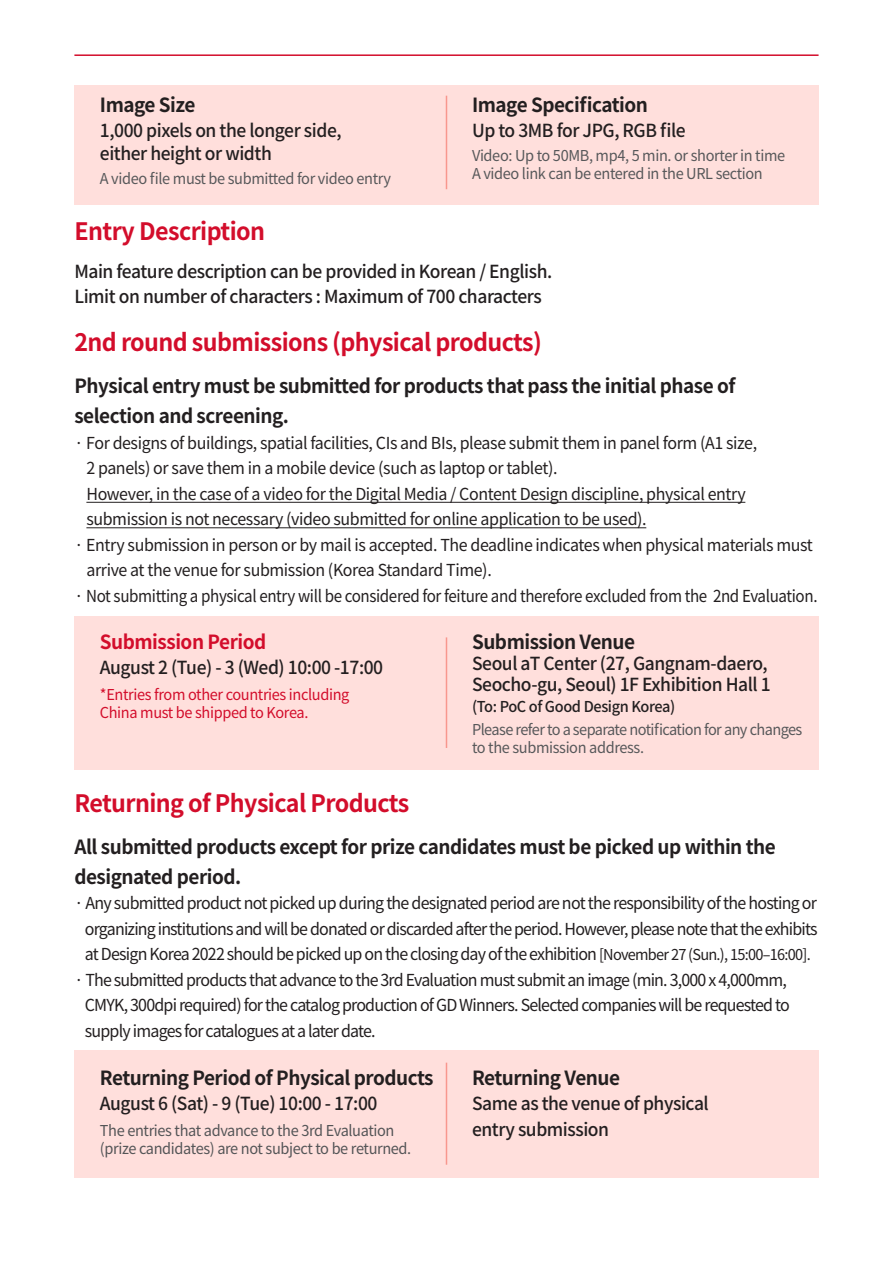
<style>
.page{position:relative;width:893px;height:1263px;background:#fff}
.page>*{position:absolute;margin:0;border:0;box-sizing:border-box;transform-origin:0 0}
.t1{font:700 24px "Noto Sans CJ Kkr";letter-spacing:-.025em;color:#d30d2b}
.t2{font:700 19.5px/30px "Noto Sans CJ Kkr";letter-spacing:-.025em;color:#231f20}
.t3{font:700 19.5px "Noto Sans CJ Kkr";letter-spacing:-.025em;color:#d30d2b}
.t4{font:500 18px/25.5px "Noto Sans CJ Kkr";letter-spacing:-.025em;color:#231f20}
.t5{font:16.5px "Noto Sans CJ Kkr";letter-spacing:-.04em;color:#231f20}
.t6{font:15px/18px "Noto Sans CJ Kkr";letter-spacing:-.025em;color:#57585a}
.t7{font:15px/18px "Noto Sans CJ Kkr";letter-spacing:-.025em;color:#545557}
.t8{font:15px/18px "Noto Sans CJ Kkr";letter-spacing:-.025em;color:#d30d2b}
.t9{font:500 15px "Noto Sans CJ Kkr";letter-spacing:-.025em;color:#231f20}
.s1{font-size:15px}
</style>
<div class="page">
<div style="left:74px;top:85px;width:745px;height:119px;background:#ffdfdc"></div>
<hr style="left:446px;top:96px;width:1px;height:93px;background:#f8978e">
<hr style="left:86px;top:502px;width:659px;height:1px;background:#231f20">
<hr style="left:86px;top:527px;width:560px;height:1px;background:#231f20">
<hr style="left:74px;top:54px;width:745px;height:2px;background:#d30d2b">
<div style="left:74px;top:616px;width:745px;height:153px;background:#ffdfdc"></div>
<hr style="left:446px;top:637px;width:1px;height:111px;background:#f8978e">
<div style="left:74px;top:1050px;width:745px;height:127px;background:#ffdfdc"></div>
<hr style="left:446px;top:1063px;width:1px;height:102px;background:#f8978e">
<p class="t2" style="left:472px;top:90px;width:177px">Image Specification</p>
<p class="t4" style="left:472px;top:118px;width:215px">Up to 3MB for JPG, RGB file</p>
<p class="t6" style="left:472px;top:147px;width:315px">Video: Up to 50MB, mp4, 5 min. or shorter in time<br>A video link can be entered in the URL section</p>
<p class="t2" style="left:100px;top:90px;width:97px">Image Size</p>
<p class="t4" style="left:100px;top:120px;width:243px;line-height:22.5px">1,000 pixels on the longer side, either height or width</p>
<p class="t6" style="left:100px;top:170px;width:293px">A video file must be submitted for video entry</p>
<h1 class="t1" style="left:74px;top:218px;width:192px">Entry Description</h1>
<p class="t4" style="left:74px;top:259px;width:479px">Main feature description can be provided in Korean / English.<br>Limit on number of characters : Maximum of 700 characters</p>
<h1 class="t1" style="left:74px;top:329px;width:469px">2nd round submissions (physical products)</h1>
<p class="t2" style="left:74px;top:372px;width:662px">Physical entry must be submitted for products that pass the initial phase of selection and screening.</p>
<p class="t5" style="left:74px;top:433px;width:684px">· For designs of buildings, spatial facilities, CIs and BIs, please submit them in panel form (A1 size,</p>
<p class="t5" style="left:86px;top:459px;width:473px">2 panels) or save them in a mobile device (such as laptop or tablet).</p>
<p class="t5" style="left:86px;top:484px;width:661px">However, in the case of a video for the Digital Media / Content Design discipline, physical entry</p>
<p class="t5" style="left:86px;top:510px;width:562px">submission is not necessary (video submitted for online application to be used).</p>
<p class="t5" style="left:74px;top:535px;width:740px">· Entry submission in person or by mail is accepted. The deadline indicates when physical materials must</p>
<p class="t5" style="left:86px;top:561px;width:407px">arrive at the venue for submission (Korea Standard Time).</p>
<p class="t5" style="left:74px;top:586px;width:745px">· Not submitting a physical entry will be considered for feiture and therefore excluded from the 2nd Evaluation.</p>
<p class="t2" style="left:472px;top:627px;width:165px">Submission Venue</p>
<p class="t4" style="left:472px;top:653px;width:300px;line-height:21px">Seoul aT Center (27, Gangnam-daero,<br>Seocho-gu, Seoul) 1F Exhibition Hall 1</p>
<p class="t9" style="left:472px;top:698px;width:205px">(To: PoC of Good Design Korea)</p>
<p class="t6" style="left:472px;top:720px;width:332px">Please refer to a separate notification for any changes to the submission address.</p>
<p class="t3" style="left:100px;top:631px;width:168px">Submission Period</p>
<p class="t4" style="left:100px;top:655px;width:285px">August 2 (Tue) - 3 (Wed) 10:00 -17:00</p>
<p class="t8" style="left:100px;top:686px;width:251px">*Entries from other countries including<br>China must be shipped to Korea.</p>
<h1 class="t1" style="left:74px;top:789px;width:336px">Returning of Physical Products</h1>
<p class="t2" style="left:74px;top:832px;width:703px">All submitted products except for prize candidates must be picked up within the designated period.</p>
<p class="t5" style="left:74px;top:894px;width:744px">· Any submitted product not picked up during the designated period are not the responsibility of the hosting or</p>
<p class="t5" style="left:85px;top:919px;width:734px">organizing institutions and will be donated or discarded after the period. However, please note that the exhibits</p>
<p class="t5" style="left:85px;top:945px;width:727px">at Design Korea 2022 should be picked up on the closing day of the exhibition <span class="s1">[November 27 (Sun.), 15:00‒16:00].</span></p>
<p class="t5" style="left:74px;top:970px;width:714px">· The submitted products that advance to the 3rd Evaluation must submit an image (min. 3,000 x 4,000mm,</p>
<p class="t5" style="left:85px;top:996px;width:706px">CMYK, 300dpi required) for the catalog production of GD Winners. Selected companies will be requested to</p>
<p class="t5" style="left:85px;top:1021px;width:292px">supply images for catalogues at a later date.</p>
<p class="t2" style="left:100px;top:1063px;width:335px">Returning Period of Physical products</p>
<p class="t4" style="left:100px;top:1091px;width:279px">August 6 (Sat) - 9 (Tue) 10:00 - 17:00</p>
<p class="t7" style="left:100px;top:1121px;width:313px">The entries that advance to the 3rd Evaluation (prize candidates) are not subject to be returned.</p>
<p class="t2" style="left:472px;top:1063px;width:150px">Returning Venue</p>
<p class="t4" style="left:472px;top:1091px;width:238px">Same as the venue of physical entry submission</p>
</div>
